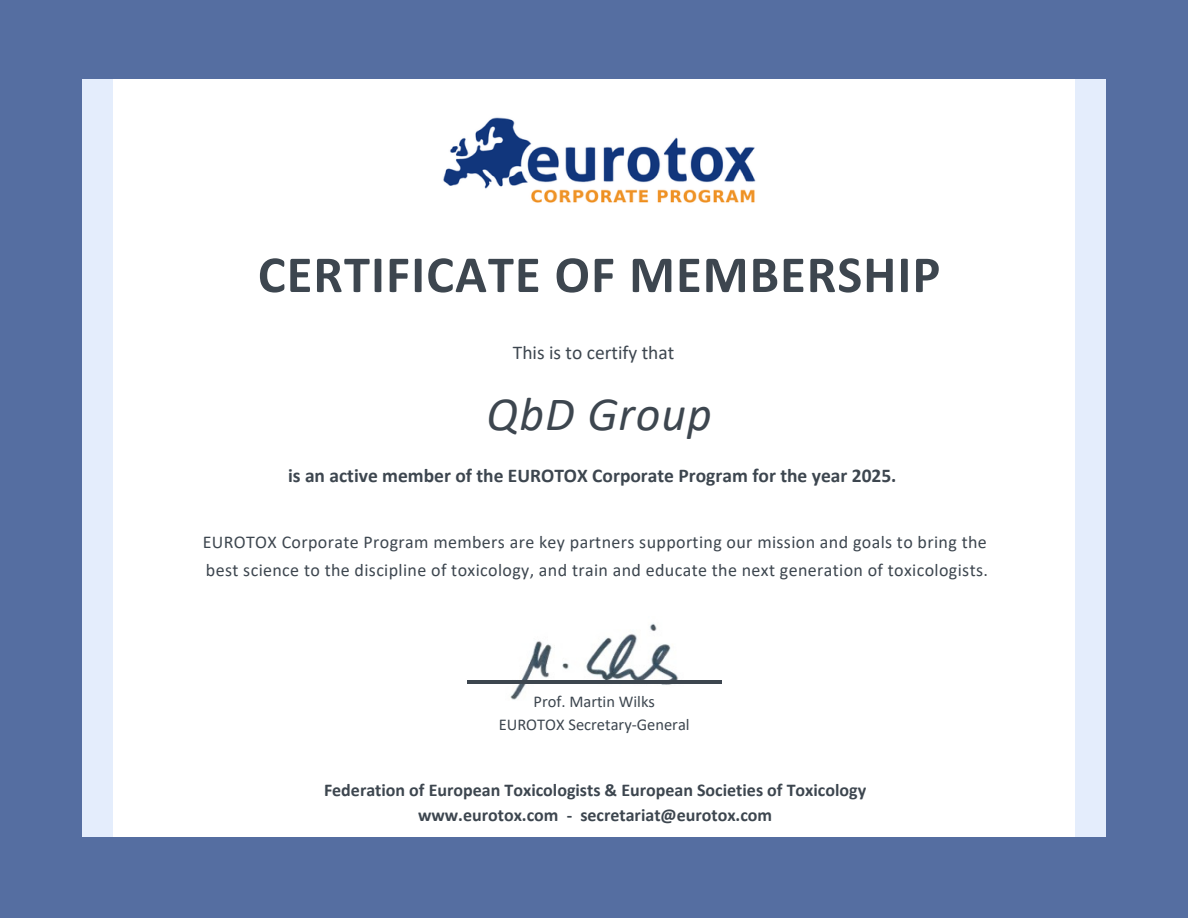
<style>
.page{position:relative;width:1188px;height:918px;background:#556ea1}
.page>*{position:absolute;margin:0;border:0;box-sizing:border-box;transform-origin:0 0}
.t1{font:700 52.5px "Calibri";letter-spacing:.02em;color:#3d464f}
.t2{font:italic 48px "Calibri";letter-spacing:.02em;color:#3d464f}
.t3{font:700 19.5px "Calibri";color:#3d464f}
.t4{font:19.5px "Calibri";color:#3d464f}
.t5{font:18px/28.2px "Calibri";letter-spacing:.02em;color:#3d464f}
.t6{font:700 18px/24.8px "Calibri";color:#3d464f;text-align:center}
.t7{font:16.5px "Calibri";color:#3d464f}
</style>
<div class="page">
<div style="left:94px;top:80px;width:1000px;height:757px;background:#fff"></div>
<div style="left:82px;top:80px;width:31px;height:757px;background:#e4edfc"></div>
<div style="left:1076px;top:80px;width:30px;height:757px;background:#e4edfc"></div>
<img style="left:510px;top:623px;width:169px;height:77px">
<hr style="left:467px;top:680px;width:254px;height:4px;background:#3d464f">
<img style="left:443px;top:117px;width:313px;height:86px">
<p class="t1" style="left:258px;top:253px;width:684px">CERTIFICATE OF MEMBERSHIP</p>
<p class="t4" style="left:513px;top:344px;width:163px">This is to certify that</p>
<h1 class="t2" style="left:487px;top:394px;width:227px">QbD Group</h1>
<h4 class="t3" style="left:288px;top:467px;width:610px">is an active member of the EUROTOX Corporate Program for the year 2025.</h4>
<h3 class="t5" style="left:203px;top:529px;width:787px">EUROTOX Corporate Program members are key partners supporting our mission and goals to bring the best science to the discipline of toxicology, and train and educate the next generation of toxicologists.</h3>
<h4 class="t7" style="left:533px;top:695px;width:123px">Prof. Martin Wilks</h4>
<p class="t7" style="left:499px;top:717px;width:193px">EUROTOX Secretary-General</p>
<h2 class="t6" style="left:324px;top:779px;width:544px">Federation of European Toxicologists &amp; European Societies of Toxicology www.eurotox.com - secretariat@eurotox.com</h2>
</div>
